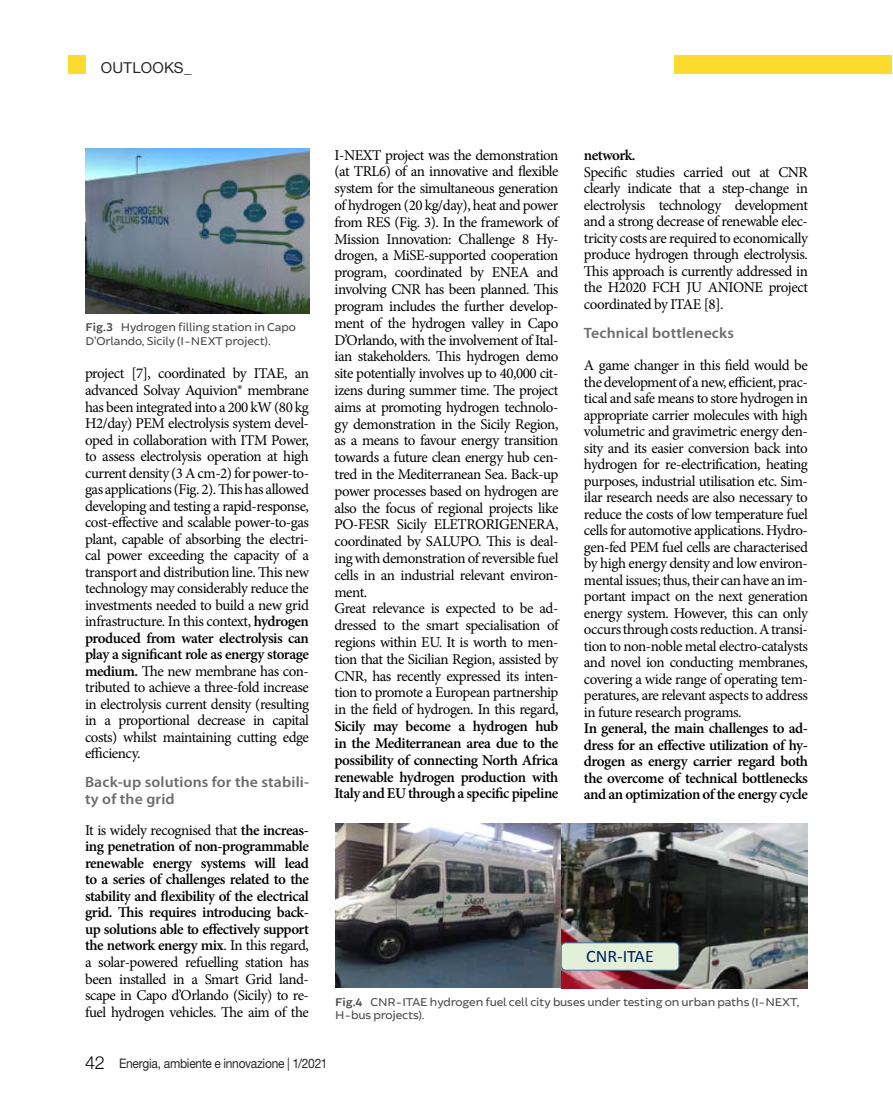
<style>
.page{position:relative;width:893px;height:1106px;background:#fff}
.page>*{position:absolute;margin:0;border:0;box-sizing:border-box;transform-origin:0 0}
.t1{font:300 18px "Helvetica Neue";color:#000}
.t2{font:17.55px "Calibri";color:#002060}
._3_col_base_ok{font:15px/16.5px "Minion Pro";letter-spacing:-.03em;color:#000;text-align:justify}
._3_col_base_ok-2{font:600 15px/16.5px "Minion Pro";letter-spacing:-.03em;color:#000;text-align:justify}
._3c_titolo_par_ok{font:600 15px/16.5px "Myriad Pro";letter-spacing:.01em;color:#6d6c6c;scale:1.05 1}
.t3{font:15px "Helvetica Neue";letter-spacing:.015em;color:#282827}
.t4{font:13.05px "Helvetica Neue LT Std";letter-spacing:-.02em;color:#282827;scale:.92 1}
.Body_Text___Table{font:12px/13.5px "Brocha";letter-spacing:-.01em;color:#4a4a49}
.s1{font-weight:600}
.s2{font-weight:400}
</style>
<div class="page">
<div style="left:69px;top:55px;width:17px;height:19px;background:#fddb2e"></div>
<div style="left:674px;top:55px;width:218px;height:19px;background:#fddb2e"></div>
<img style="left:85px;top:149px;width:224px;height:164px">
<img style="left:562px;top:823px;width:246px;height:165px">
<div style="left:561px;top:942px;width:118px;height:28px;background:#e2f0d9;border:1px solid #41719c;border-radius:5px"></div>
<img style="left:335px;top:823px;width:225px;height:164px">
<p class="t3" style="left:101px;top:56px;width:92px">OUTLOOKS_</p>
<p class="Body_Text___Table" style="left:86px;top:321px;width:212px"><span class="s1">Fig.3</span> Hydrogen filling station in Capo<br>D’Orlando, Sicily (I-NEXT project).</p>
<p class="_3_col_base_ok" style="left:85px;top:365px;width:225px">project [7], coordinated by ITAE, an advanced Solvay Aquivion® membrane has been integrated into a 200 kW (80 kg H2/day) PEM electrolysis system devel&shy;oped in collaboration with ITM Power, to assess electrolysis operation at high current density (3 A cm-2) for power-to&shy;gas applications (Fig. 2). This has allowed developing and testing a rapid-response, cost-effective and scalable power-to-gas plant, capable of absorbing the electri&shy;cal power exceeding the capacity of a transport and distribution line. This new technology may considerably reduce the investments needed to build a new grid infrastructure. In this context, <span class="s1">hydrogen produced from water electrolysis can play a significant role as energy storage medium.</span> The new membrane has con&shy;tributed to achieve a three-fold increase in electrolysis current density (resulting in a proportional decrease in capital costs) whilst maintaining cutting edge efficiency.</p>
<p class="_3c_titolo_par_ok" style="left:85px;top:773px;width:215px">Back-up solutions for the stabili&shy;ty of the grid</p>
<p class="_3_col_base_ok-2" style="left:85px;top:821px;width:225px"><span class="s2">It is widely recognised that</span> the increas&shy;ing penetration of non-programmable renewable energy systems will lead to a series of challenges related to the stability and flexibility of the electrical grid. This requires introducing back&shy;up solutions able to effectively support the network energy mix<span class="s2">. In this regard, a solar-powered refuelling station has been installed in a Smart Grid land&shy;scape in Capo d’Orlando (Sicily) to re&shy;fuel hydrogen vehicles. The aim of the</span></p>
<p class="_3_col_base_ok" style="left:334px;top:147px;width:225px">I-NEXT project was the demonstration (at TRL6) of an innovative and flexible system for the simultaneous generation of hydrogen (20 kg/day), heat and power from RES (Fig. 3). In the framework of Mission Innovation: Challenge 8 Hy&shy;drogen, a MiSE-supported cooperation program, coordinated by ENEA and involving CNR has been planned. This program includes the further develop&shy;ment of the hydrogen valley in Capo D’Orlando, with the involvement of Ital&shy;ian stakeholders. This hydrogen demo site potentially involves up to 40,000 cit&shy;izens during summer time. The project aims at promoting hydrogen technolo&shy;gy demonstration in the Sicily Region, as a means to favour energy transition towards a future clean energy hub cen&shy;tred in the Mediterranean Sea. Back-up power processes based on hydrogen are also the focus of regional projects like PO-FESR Sicily ELETRORIGENERA, coordinated by SALUPO. This is deal&shy;ing with demonstration of reversible fuel cells in an industrial relevant environ&shy;ment.</p>
<p class="_3_col_base_ok" style="left:334px;top:600px;width:225px">Great relevance is expected to be ad&shy;dressed to the smart specialisation of regions within EU. It is worth to men&shy;tion that the Sicilian Region, assisted by CNR, has recently expressed its inten&shy;tion to promote a European partnership in the field of hydrogen. In this regard, <span class="s1">Sicily may become a hydrogen hub in the Mediterranean area due to the possibility of connecting North Africa renewable hydrogen production with Italy and EU through a specific pipeline</span></p>
<p class="_3_col_base_ok-2" style="left:584px;top:147px;width:53px">network.</p>
<p class="_3_col_base_ok" style="left:584px;top:164px;width:225px">Specific studies carried out at CNR clearly indicate that a step-change in electrolysis technology development and a strong decrease of renewable elec&shy;tricity costs are required to economically produce hydrogen through electrolysis.<br>This approach is currently addressed in the H2020 FCH JU ANIONE project coordinated by ITAE [8].</p>
<p class="_3c_titolo_par_ok" style="left:584px;top:324px;width:144px">Technical bottlenecks</p>
<p class="_3_col_base_ok" style="left:584px;top:357px;width:225px">A game changer in this field would be the development of a new, efficient, prac&shy;tical and safe means to store hydrogen in appropriate carrier molecules with high volumetric and gravimetric energy den&shy;sity and its easier conversion back into hydrogen for re-electrification, heating purposes, industrial utilisation etc. Sim&shy;ilar research needs are also necessary to reduce the costs of low temperature fuel cells for automotive applications. Hydro&shy;gen-fed PEM fuel cells are characterised by high energy density and low environ&shy;mental issues; thus, their can have an im&shy;portant impact on the next generation energy system. However, this can only occurs through costs reduction. A transi&shy;tion to non-noble metal electro-catalysts and novel ion conducting membranes, covering a wide range of operating tem&shy;peratures, are relevant aspects to address in future research programs.</p>
<p class="_3_col_base_ok-2" style="left:584px;top:720px;width:225px">In general, the main challenges to ad&shy;dress for an effective utilization of hy&shy;drogen as energy carrier regard both the overcome of technical bottlenecks and an optimization of the energy cycle</p>
<p class="t2" style="left:586px;top:945px;width:69px">CNR-ITAE</p>
<p class="Body_Text___Table" style="left:335px;top:995px;width:466px"><span class="s1">Fig.4</span> CNR-ITAE hydrogen fuel cell city buses under testing on urban paths (I-NEXT,<br>H-bus projects).</p>
<p class="t1" style="left:85px;top:1047px;width:21px">42</p>
<p class="t4" style="left:119px;top:1056px;width:228px">Energia, ambiente e innovazione | 1/2021</p>
</div>
